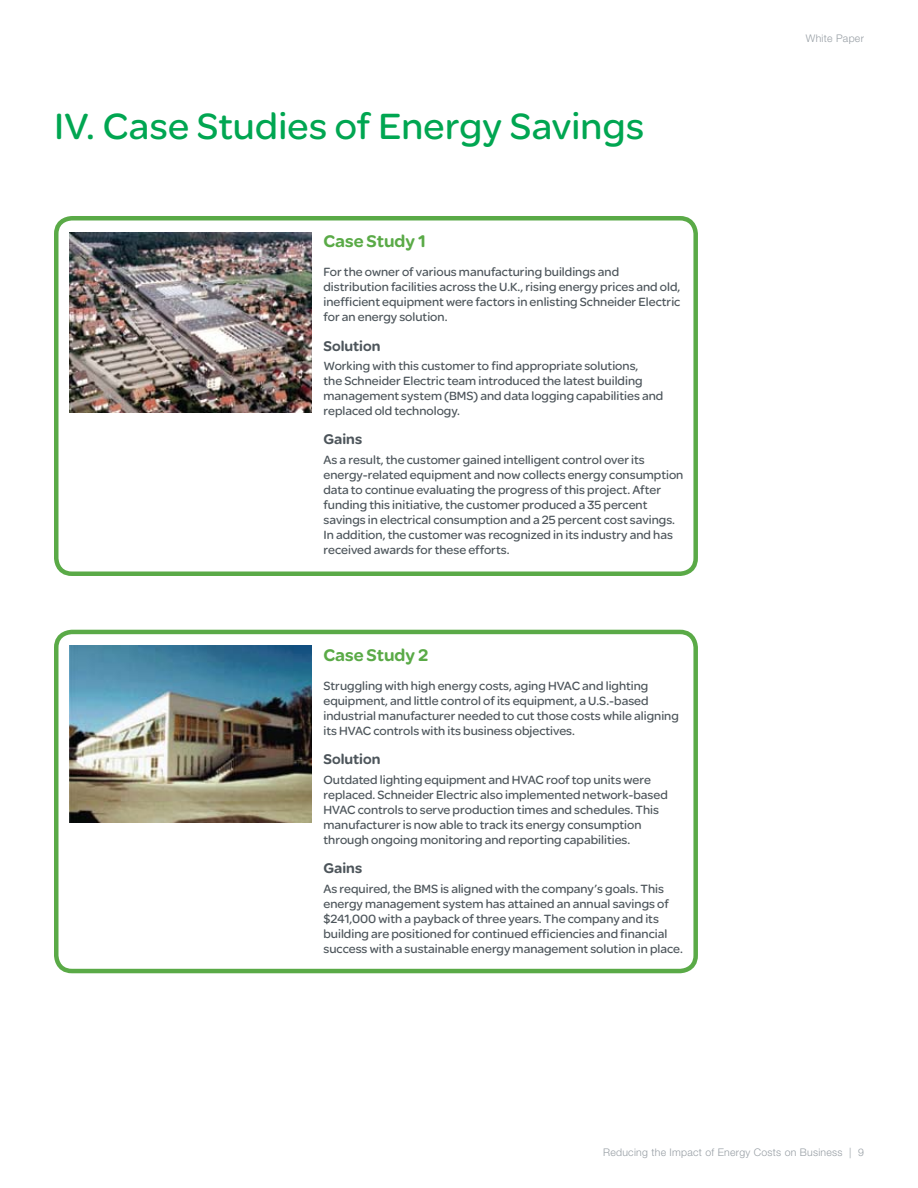
<style>
.page{position:relative;width:918px;height:1188px;background:#fff}
.page>*{position:absolute;margin:0;border:0;box-sizing:border-box;transform-origin:0 0}
.t1{font:39px "SE Optimist";letter-spacing:.005em;color:#00a651}
.t2{font:900 18px "SE Optimist";color:#5aaa47}
.t3{font:900 15px "SE Optimist";color:#4d555b}
.t4{font:12.75px/15px "SE Optimist";color:#4d555b}
.t5{font:300 10.5px "Helvetica Neue";letter-spacing:.025em;color:#979ea4}
</style>
<div class="page">
<div style="left:54px;top:216px;width:644px;height:360px;border:4px solid #5aaa47;border-radius:16px"></div>
<div style="left:54px;top:630px;width:644px;height:343px;border:4px solid #5aaa47;border-radius:16px"></div>
<img style="left:69px;top:232px;width:243px;height:180px">
<img style="left:69px;top:645px;width:243px;height:178px">
<h1 class="t1" style="left:54px;top:99px;width:592px">IV. Case Studies of Energy Savings</h1>
<h2 class="t2" style="left:324px;top:228px;width:104px">Case Study 1</h2>
<p class="t4" style="left:324px;top:264px;width:358px">For the owner of various manufacturing buildings and distribution facilities across the U.K., rising energy prices and old, inefficient equipment were factors in enlisting Schneider Electric for an energy solution.</p>
<p class="t3" style="left:324px;top:335px;width:58px">Solution</p>
<p class="t4" style="left:324px;top:358px;width:341px">Working with this customer to find appropriate solutions,<br>the Schneider Electric team introduced the latest building management system (BMS) and data logging capabilities and replaced old technology.</p>
<p class="t3" style="left:324px;top:429px;width:40px">Gains</p>
<p class="t4" style="left:324px;top:452px;width:361px">As a result, the customer gained intelligent control over its energy-related equipment and now collects energy consumption data to continue evaluating the progress of this project. After funding this initiative, the customer produced a 35 percent savings in electrical consumption and a 25 percent cost savings.<br>In addition, the customer was recognized in its industry and has received awards for these efforts.</p>
<h2 class="t2" style="left:324px;top:642px;width:106px">Case Study 2</h2>
<p class="t4" style="left:324px;top:678px;width:357px">Struggling with high energy costs, aging HVAC and lighting equipment, and little control of its equipment, a U.S.-based industrial manufacturer needed to cut those costs while aligning its HVAC controls with its business objectives.</p>
<p class="t3" style="left:324px;top:749px;width:58px">Solution</p>
<p class="t4" style="left:324px;top:772px;width:346px">Outdated lighting equipment and HVAC roof top units were replaced. Schneider Electric also implemented network-based HVAC controls to serve production times and schedules. This manufacturer is now able to track its energy consumption through ongoing monitoring and reporting capabilities.</p>
<p class="t3" style="left:324px;top:857px;width:40px">Gains</p>
<p class="t4" style="left:324px;top:881px;width:361px">As required, the BMS is aligned with the company’s goals. This energy management system has attained an annual savings of $241,000 with a payback of three years. The company and its building are positioned for continued efficiencies and financial success with a sustainable energy management solution in place.</p>
<p class="t5" style="left:806px;top:32px;width:60px">White Paper</p>
<p class="t5" style="left:603px;top:1146px;width:262px">Reducing the Impact of Energy Costs on Business | 9</p>
</div>
